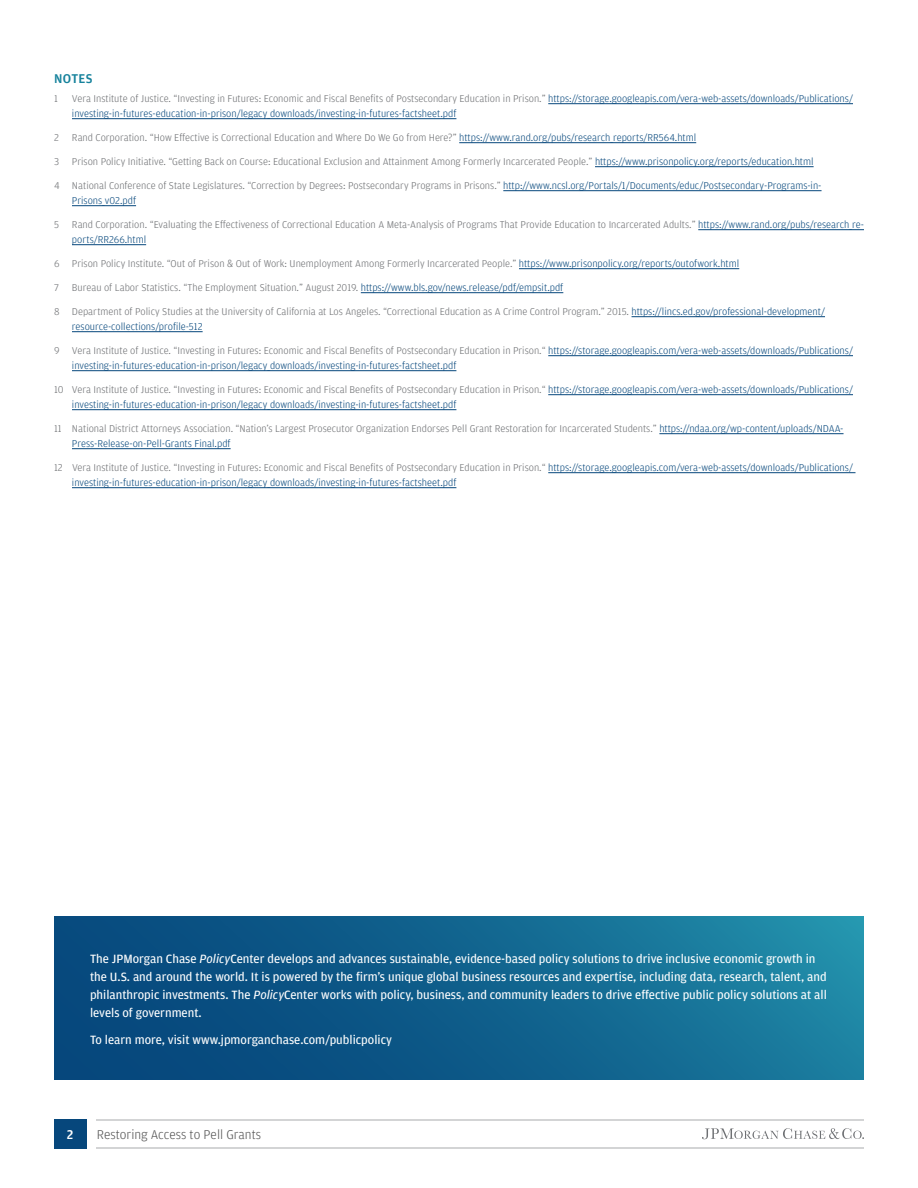
<style>
.page{position:relative;width:918px;height:1188px;background:#fff}
.page>*{position:absolute;margin:0;border:0;box-sizing:border-box;transform-origin:0 0}
.t1{font:300 13.5px "Amplitude";color:#565656}
.t2{font:500 13.5px "Amplitude";letter-spacing:.03em;color:#16829c}
.t3{font:500 13.5px "Amplitude";color:#fff}
.t4{font:12.75px/18px "Amplitude";color:#fff}
.t5{font:300 10.5px/15px "Amplitude";color:#6e7073}
.t6{font:300 10.5px/15px "Amplitude";color:#06477c}
.s1{color:#6e7073}
.s2{color:#06477c}
.s3{font-style:italic}
</style>
<div class="page">
<div style="left:54px;top:1119px;width:32px;height:29px;background:#06477c"></div>
<svg style="left:702px;top:1128px;width:162px;height:11px"></svg>
<hr style="left:97px;top:1119px;width:767px;height:2px;background:#d3d4d5">
<hr style="left:97px;top:1147px;width:767px;height:1px;background:#d3d4d5">
<hr style="left:548px;top:103px;width:305px;height:1px;background:#06477c">
<hr style="left:72px;top:118px;width:384px;height:1px;background:#06477c">
<hr style="left:459px;top:142px;width:237px;height:1px;background:#06477c">
<hr style="left:595px;top:166px;width:219px;height:1px;background:#06477c">
<hr style="left:503px;top:190px;width:319px;height:1px;background:#06477c">
<hr style="left:72px;top:205px;width:64px;height:1px;background:#06477c">
<hr style="left:698px;top:229px;width:166px;height:1px;background:#06477c">
<hr style="left:72px;top:244px;width:74px;height:1px;background:#06477c">
<hr style="left:519px;top:268px;width:220px;height:1px;background:#06477c">
<hr style="left:361px;top:292px;width:202px;height:1px;background:#06477c">
<hr style="left:632px;top:316px;width:193px;height:1px;background:#06477c">
<hr style="left:72px;top:331px;width:131px;height:1px;background:#06477c">
<hr style="left:548px;top:355px;width:305px;height:1px;background:#06477c">
<hr style="left:72px;top:370px;width:384px;height:1px;background:#06477c">
<hr style="left:548px;top:394px;width:305px;height:1px;background:#06477c">
<hr style="left:72px;top:409px;width:384px;height:1px;background:#06477c">
<hr style="left:659px;top:433px;width:185px;height:1px;background:#06477c">
<hr style="left:72px;top:448px;width:159px;height:1px;background:#06477c">
<hr style="left:548px;top:472px;width:308px;height:1px;background:#06477c">
<hr style="left:72px;top:487px;width:384px;height:1px;background:#06477c">
<div style="left:54px;top:917px;width:810px;height:163px;background:linear-gradient(to right,#034077,#1e84a4)"></div>
<p class="t2" style="left:54px;top:71px;width:40px">NOTES</p>
<p class="t5" style="left:54px;top:91px;width:5px">1</p>
<p class="t6" style="left:72px;top:91px;width:783px"><span class="s1">Vera Institute of Justice. “Investing in Futures: Economic and Fiscal Benefits of Postsecondary Education in Prison.”</span> https://storage.googleapis.com/vera-web-assets/downloads/Publications/ investing-in-futures-education-in-prison/legacy_downloads/investing-in-futures-factsheet.pdf</p>
<p class="t5" style="left:54px;top:130px;width:6px">2</p>
<p class="t5" style="left:72px;top:130px;width:626px">Rand Corporation. “How Effective is Correctional Education and Where Do We Go from Here?” <span class="s2">https://www.rand.org/pubs/research_reports/RR564.html</span></p>
<p class="t5" style="left:54px;top:154px;width:761px">3 Prison Policy Initiative. “Getting Back on Course: Educational Exclusion and Attainment Among Formerly Incarcerated People.” <span class="s2">https://www.prisonpolicy.org/reports/education.html</span></p>
<p class="t5" style="left:72px;top:178px;width:751px;text-indent:-18px">4 National Conference of State Legislatures. “Correction by Degrees: Postsecondary Programs in Prisons.” <span class="s2">http://www.ncsl.org/Portals/1/Documents/educ/Postsecondary-Programs-in-<br>Prisons_v02.pdf</span></p>
<p class="t5" style="left:72px;top:217px;width:794px;text-indent:-18px">5 Rand Corporation. “Evaluating the Effectiveness of Correctional Education A Meta-Analysis of Programs That Provide Education to Incarcerated Adults.” <span class="s2">https://www.rand.org/pubs/research_re&shy;ports/RR266.html</span></p>
<p class="t5" style="left:54px;top:256px;width:687px">6 Prison Policy Institute. “Out of Prison &amp; Out of Work: Unemployment Among Formerly Incarcerated People.” <span class="s2">https://www.prisonpolicy.org/reports/outofwork.html</span></p>
<p class="t5" style="left:54px;top:280px;width:6px">7</p>
<p class="t5" style="left:72px;top:280px;width:493px">Bureau of Labor Statistics. “The Employment Situation.” August 2019. <span class="s2">https://www.bls.gov/news.release/pdf/empsit.pdf</span></p>
<p class="t5" style="left:72px;top:304px;width:755px;text-indent:-18px">8 Department of Policy Studies at the University of California at Los Angeles. “Correctional Education as A Crime Control Program.” 2015. <span class="s2">https://lincs.ed.gov/professional-development/ resource-collections/profile-512</span></p>
<p class="t6" style="left:72px;top:343px;width:783px;text-indent:-18px"><span class="s1">9 Vera Institute of Justice. “Investing in Futures: Economic and Fiscal Benefits of Postsecondary Education in Prison.“</span> https://storage.googleapis.com/vera-web-assets/downloads/Publications/ investing-in-futures-education-in-prison/legacy_downloads/investing-in-futures-factsheet.pdf</p>
<p class="t6" style="left:72px;top:382px;width:783px;text-indent:-18px"><span class="s1">10 Vera Institute of Justice. “Investing in Futures: Economic and Fiscal Benefits of Postsecondary Education in Prison.“</span> https://storage.googleapis.com/vera-web-assets/downloads/Publications/ investing-in-futures-education-in-prison/legacy_downloads/investing-in-futures-factsheet.pdf</p>
<p class="t5" style="left:72px;top:421px;width:773px;text-indent:-18px">11 National District Attorneys Association. “Nation’s Largest Prosecutor Organization Endorses Pell Grant Restoration for Incarcerated Students.” <span class="s2">https://ndaa.org/wp-content/uploads/NDAA-<br>Press-Release-on-Pell-Grants_Final.pdf</span></p>
<p class="t6" style="left:72px;top:460px;width:783px;text-indent:-18px"><span class="s1">12 Vera Institute of Justice. “Investing in Futures: Economic and Fiscal Benefits of Postsecondary Education in Prison.“</span> https://storage.googleapis.com/vera-web-assets/downloads/Publications/ investing-in-futures-education-in-prison/legacy_downloads/investing-in-futures-factsheet.pdf</p>
<p class="t4" style="left:90px;top:950px;width:738px">The JPMorgan Chase <span class="s3">Policy</span>Center develops and advances sustainable, evidence-based policy solutions to drive inclusive economic growth in the U.S. and around the world. It is powered by the firm’s unique global business resources and expertise, including data, research, talent, and philanthropic investments. The <span class="s3">Policy</span>Center works with policy, business, and community leaders to drive effective public policy solutions at all levels of government.</p>
<p class="t4" style="left:90px;top:1031px;width:304px">To learn more, visit www.jpmorganchase.com/publicpolicy</p>
<p class="t3" style="left:67px;top:1127px;width:8px">2</p>
<p class="t1" style="left:97px;top:1127px;width:166px">Restoring Access to Pell Grants</p>
</div>
